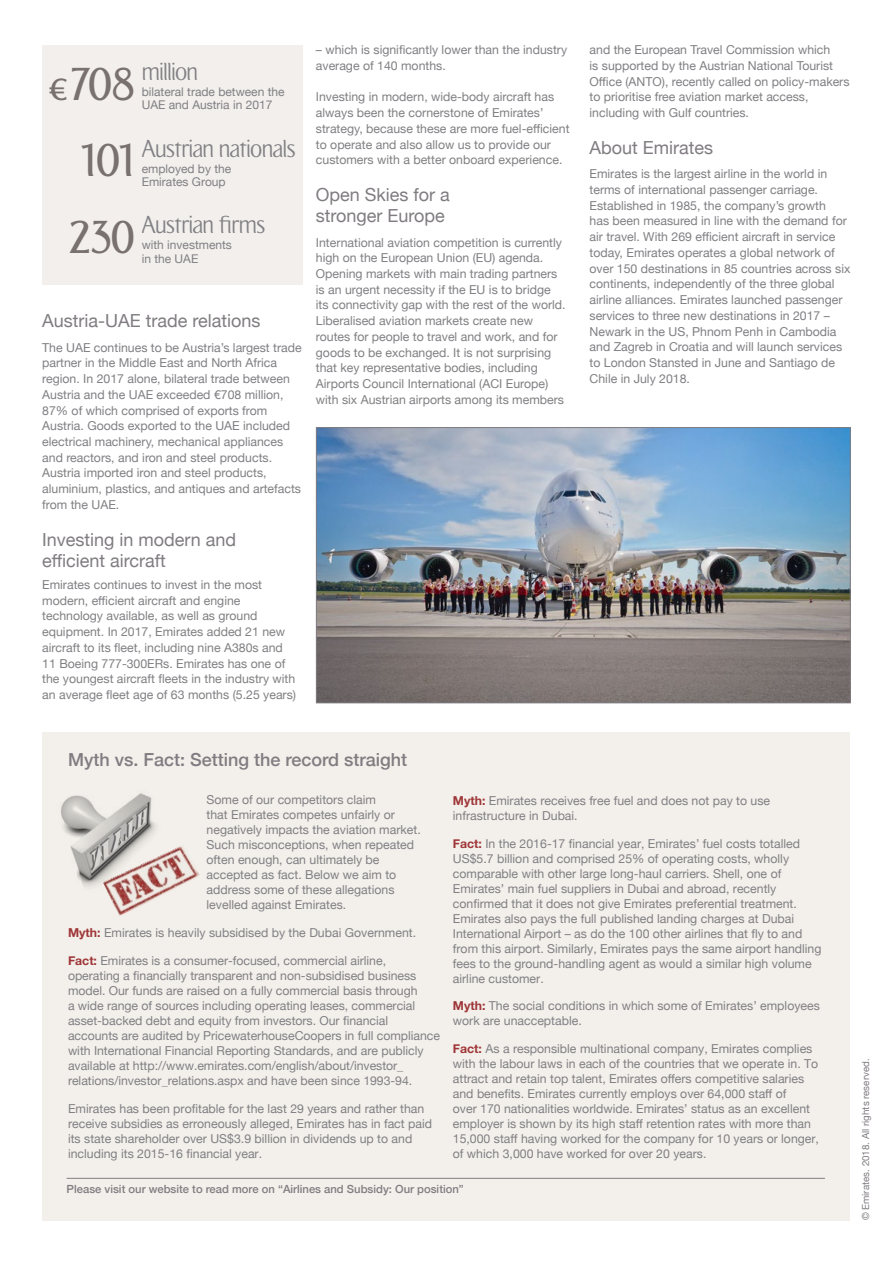
<style>
.page{position:relative;width:893px;height:1263px;background:#fff}
.page>*{position:absolute;margin:0;border:0;box-sizing:border-box;transform-origin:0 0}
.t1{font:500 45px "Emirates";letter-spacing:-.045em;color:#79716f}
.t2{font:300 24px "Emirates";letter-spacing:-.035em;color:#807f83}
.t3{font:18px/21px "Helvetica Neue";color:#807c81}
.t4{font:500 18px "Helvetica Neue";color:#807c81}
.t5{font:12.3px/15.8px "Helvetica Neue";color:#807f83}
.t6{font:12px/13.5px "Helvetica Neue";color:#807f83}
.t7{font:500 11.25px "Helvetica Neue";color:#807c81}
.t8{font:9.75px "Helvetica Neue";color:#807c81}
.s1{font-size:30px}
.s2{font-weight:700;color:#9f3638}
</style>
<div class="page">
<div style="left:42px;top:46px;width:261px;height:239px;background:#f2efec"></div>
<img style="left:318px;top:429px;width:530px;height:272px">
<div style="left:316px;top:427px;width:534px;height:276px;border:1px solid #807c81"></div>
<div style="left:43px;top:732px;width:807px;height:488px;background:#f3f0eb"></div>
<img style="left:61px;top:793px;width:95px;height:94px">
<img style="left:103px;top:845px;width:97px;height:71px">
<hr style="left:67px;top:1178px;width:758px;height:1px;background:#807c81">
<h1 class="t1" style="left:48px;top:51px;width:89px"><span class="s1">€</span> 708</h1>
<h1 class="t1" style="left:79px;top:127px;width:58px">101</h1>
<h2 class="t2" style="left:142px;top:54px;width:58px">million</h2>
<p class="t6" style="left:142px;top:86px;width:144px">bilateral trade between the</p>
<p class="t6" style="left:142px;top:99px;width:132px">UAE and Austria in 2017</p>
<h2 class="t2" style="left:142px;top:131px;width:156px">Austrian nationals</h2>
<p class="t6" style="left:142px;top:162px;width:91px">employed by the<br>Emirates Group</p>
<h1 class="t1" style="left:68px;top:204px;width:69px">230</h1>
<h2 class="t2" style="left:142px;top:207px;width:125px">Austrian firms</h2>
<p class="t6" style="left:142px;top:239px;width:92px">with investments</p>
<p class="t6" style="left:142px;top:252px;width:58px">in the UAE</p>
<h3 class="t3" style="left:42px;top:311px;width:220px">Austria-UAE trade relations</h3>
<p class="t5" style="left:42px;top:340px;width:261px">The UAE continues to be Austria’s largest trade partner in the Middle East and North Africa region. In 2017 alone, bilateral trade between Austria and the UAE exceeded €708 million, 87% of which comprised of exports from Austria. Goods exported to the UAE included electrical machinery, mechanical appliances and reactors, and iron and steel products.<br>Austria imported iron and steel products, aluminium, plastics, and antiques and artefacts from the UAE.</p>
<h3 class="t3" style="left:42px;top:530px;width:196px">Investing in modern and efficient aircraft</h3>
<p class="t5" style="left:42px;top:577px;width:255px">Emirates continues to invest in the most modern, efficient aircraft and engine technology available, as well as ground equipment. In 2017, Emirates added 21 new aircraft to its fleet, including nine A380s and 11 Boeing 777-300ERs. Emirates has one of the youngest aircraft fleets in the industry with an average fleet age of 63 months (5.25 years)</p>
<p class="t5" style="left:316px;top:43px;width:253px">– which is significantly lower than the industry average of 140 months.</p>
<p class="t5" style="left:316px;top:90px;width:255px">Investing in modern, wide-body aircraft has always been the cornerstone of Emirates’ strategy, because these are more fuel-efficient to operate and also allow us to provide our customers with a better onboard experience.</p>
<h3 class="t3" style="left:316px;top:185px;width:136px">Open Skies for a stronger Europe</h3>
<p class="t5" style="left:316px;top:235px;width:251px">International aviation competition is currently high on the European Union (EU) agenda.<br>Opening markets with main trading partners is an urgent necessity if the EU is to bridge its connectivity gap with the rest of the world.<br>Liberalised aviation markets create new routes for people to travel and work, and for goods to be exchanged. It is not surprising that key representative bodies, including Airports Council International (ACI Europe) with six Austrian airports among its members</p>
<p class="t5" style="left:590px;top:43px;width:261px">and the European Travel Commission which<br>is supported by the Austrian National Tourist Office (ANTO), recently called on policy-makers to prioritise free aviation market access, including with Gulf countries.</p>
<h3 class="t3" style="left:590px;top:138px;width:125px">About Emirates</h3>
<p class="t5" style="left:590px;top:167px;width:262px">Emirates is the largest airline in the world in terms of international passenger carriage.<br>Established in 1985, the company’s growth<br>has been measured in line with the demand for air travel. With 269 efficient aircraft in service today, Emirates operates a global network of over 150 destinations in 85 countries across six continents, independently of the three global airline alliances. Emirates launched passenger services to three new destinations in 2017 – Newark in the US, Phnom Penh in Cambodia and Zagreb in Croatia and will launch services to London Stansted in June and Santiago de Chile in July 2018.</p>
<h3 class="t4" style="left:68px;top:745px;width:341px">Myth vs. Fact: Setting the record straight</h3>
<p class="t5" style="left:207px;top:793px;width:216px;line-height:15px">Some of our competitors claim<br>that Emirates competes unfairly or negatively impacts the aviation market.<br>Such misconceptions, when repeated often enough, can ultimately be accepted as fact. Below we aim to address some of these allegations levelled against Emirates.</p>
<p class="t5" style="left:68px;top:926px;width:350px"><span class="s2">Myth:</span> Emirates is heavily subsidised by the Dubai Government.</p>
<p class="t5" style="left:68px;top:954px;width:374px;line-height:15px"><span class="s2">Fact:</span> Emirates is a consumer-focused, commercial airline, operating a financially transparent and non-subsidised business model. Our funds are raised on a fully commercial basis through<br>a wide range of sources including operating leases, commercial asset-backed debt and equity from investors. Our financial accounts are audited by PricewaterhouseCoopers in full compliance with International Financial Reporting Standards, and are publicly available at http://www.emirates.com/english/about/investor_ relations/investor_relations.aspx and have been since 1993-94.</p>
<p class="t5" style="left:68px;top:1102px;width:366px;line-height:15px">Emirates has been profitable for the last 29 years and rather than receive subsidies as erroneously alleged, Emirates has in fact paid its state shareholder over US$3.9 billion in dividends up to and including its 2015-16 financial year.</p>
<p class="t5" style="left:453px;top:794px;width:319px;line-height:15px"><span class="s2">Myth:</span> Emirates receives free fuel and does not pay to use infrastructure in Dubai.</p>
<p class="t5" style="left:453px;top:836px;width:370px;line-height:15px"><span class="s2">Fact:</span> In the 2016-17 financial year, Emirates’ fuel costs totalled US$5.7 billion and comprised 25% of operating costs, wholly comparable with other large long-haul carriers. Shell, one of Emirates’ main fuel suppliers in Dubai and abroad, recently confirmed that it does not give Emirates preferential treatment.<br>Emirates also pays the full published landing charges at Dubai International Airport – as do the 100 other airlines that fly to and from this airport. Similarly, Emirates pays the same airport handling fees to the ground-handling agent as would a similar high volume airline customer.</p>
<p class="t5" style="left:453px;top:999px;width:369px;line-height:15px"><span class="s2">Myth:</span> The social conditions in which some of Emirates’ employees work are unacceptable.</p>
<p class="t5" style="left:453px;top:1042px;width:368px;line-height:15px"><span class="s2">Fact:</span> As a responsible multinational company, Emirates complies with the labour laws in each of the countries that we operate in. To attract and retain top talent, Emirates offers competitive salaries and benefits. Emirates currently employs over 64,000 staff of<br>over 170 nationalities worldwide. Emirates’ status as an excellent employer is shown by its high staff retention rates with more than 15,000 staff having worked for the company for 10 years or longer, of which 3,000 have worked for over 20 years.</p>
<p class="t7" style="left:67px;top:1180px;width:399px">Please visit our website to read more on “Airlines and Subsidy: Our position”</p>
<p class="t8" style="left:859px;top:1220px;width:163px;rotate:-90deg">© Emirates. 2018. All rights reserved.</p>
</div>
